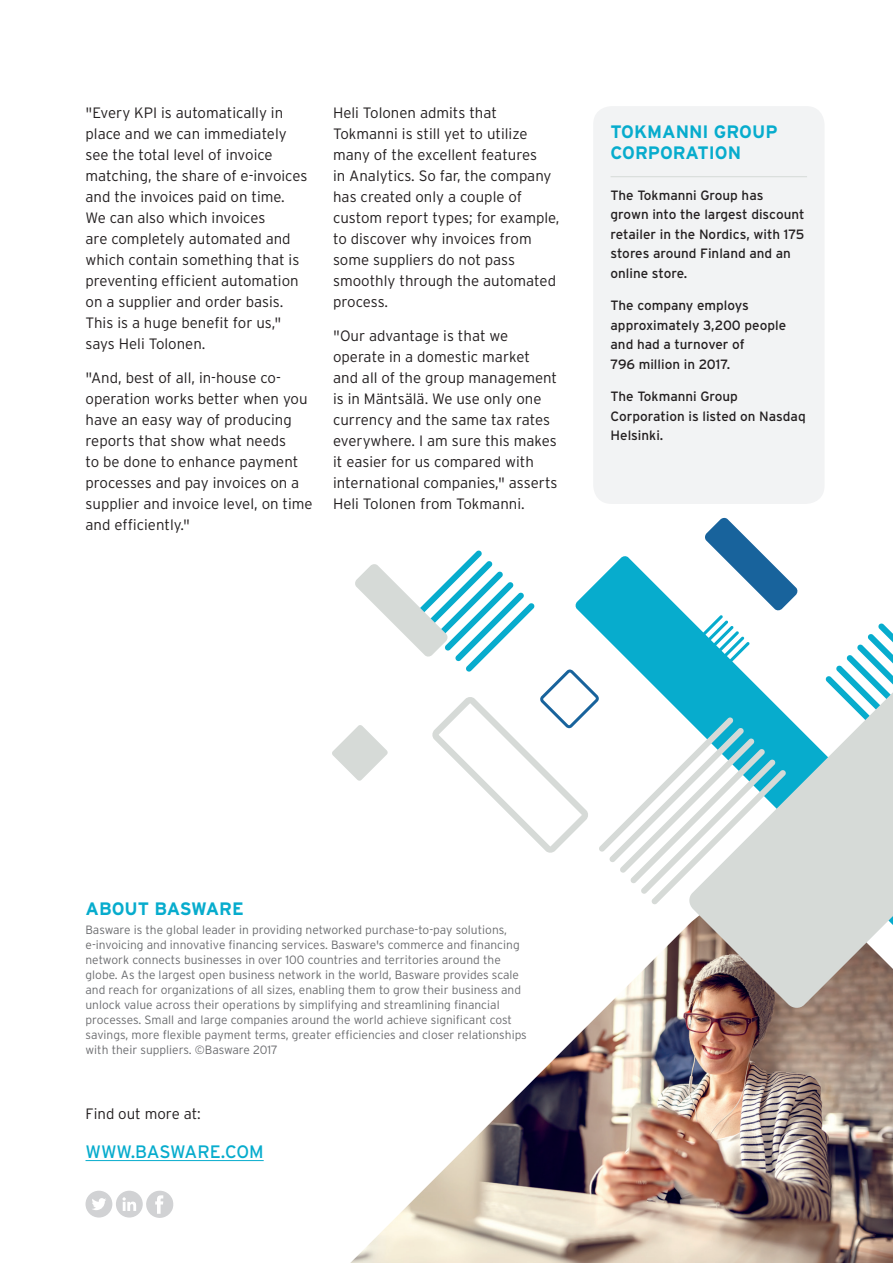
<style>
.page{position:relative;width:893px;height:1263px;background:#fff}
.page>*{position:absolute;margin:0;border:0;box-sizing:border-box;transform-origin:0 0}
.t1{font:700 18px/21px "Interstate";color:#07accd}
.t2{font:18px "Interstate";letter-spacing:-.005em;color:#07accd}
.t3{font:300 15px/21px "Interstate";color:#231f20}
.t4{font:13.5px/19.5px "Interstate";color:#231f20}
.t5{font:300 12px/15px "Interstate";color:#6c6d70}
</style>
<div class="page">
<img style="left:350px;top:950px;width:543px;height:313px">
<div style="left:593px;top:106px;width:231px;height:398px;background:#f2f3f4;border-radius:18px"></div>
<hr style="left:610px;top:176px;width:197px;height:1px;background:#d6dad7">
<hr style="left:86px;top:1160px;width:178px;height:1px;background:#07accd">
<div style="left:86px;top:1191px;width:26px;height:26px;background:#d1d2d4;border-radius:50%"></div>
<svg style="left:92px;top:1198px;width:14px;height:12px"></svg>
<div style="left:116px;top:1191px;width:27px;height:26px;background:#d1d2d4;border-radius:50%"></div>
<svg style="left:122px;top:1197px;width:14px;height:14px"></svg>
<svg style="left:146px;top:1191px;width:28px;height:27px"></svg>
<svg style="left:332px;top:517px;width:437px;height:388px"></svg>
<svg style="left:688px;top:560px;width:205px;height:448px"></svg>
<p class="t3" style="left:86px;top:102px;width:223px">"Every KPI is automatically in place and we can immediately see the total level of invoice matching, the share of e-invoices and the invoices paid on time.<br>We can also which invoices<br>are completely automated and which contain something that is preventing efficient automation on a supplier and order basis.<br>This is a huge benefit for us," says Heli Tolonen.</p>
<p class="t3" style="left:86px;top:367px;width:229px">"And, best of all, in-house co&shy;operation works better when you have an easy way of producing reports that show what needs<br>to be done to enhance payment processes and pay invoices on a supplier and invoice level, on time and efficiently."</p>
<p class="t3" style="left:333px;top:102px;width:228px">Heli Tolonen admits that<br>Tokmanni is still yet to utilize many of the excellent features<br>in Analytics. So far, the company has created only a couple of custom report types; for example, to discover why invoices from some suppliers do not pass smoothly through the automated process.</p>
<p class="t3" style="left:333px;top:325px;width:226px">"Our advantage is that we operate in a domestic market and all of the group management is in Mäntsälä. We use only one currency and the same tax rates everywhere. I am sure this makes it easier for us compared with international companies," asserts<br>Heli Tolonen from Tokmanni.</p>
<p class="t1" style="left:610px;top:121px;width:169px">TOKMANNI GROUP<br>CORPORATION</p>
<p class="t4" style="left:610px;top:185px;width:195px">The Tokmanni Group has grown into the largest discount retailer in the Nordics, with 175 stores around Finland and an online store.</p>
<p class="t4" style="left:610px;top:296px;width:177px">The company employs approximately 3,200 people and had a turnover of<br>796 million in 2017.</p>
<p class="t4" style="left:610px;top:387px;width:197px">The Tokmanni Group<br>Corporation is listed on Nasdaq<br>Helsinki.</p>
<p class="t1" style="left:86px;top:898px;width:160px">ABOUT BASWARE</p>
<p class="t5" style="left:86px;top:922px;width:443px">Basware is the global leader in providing networked purchase-to-pay solutions, e-invoicing and innovative financing services. Basware's commerce and financing network connects businesses in over 100 countries and territories around the globe. As the largest open business network in the world, Basware provides scale and reach for organizations of all sizes, enabling them to grow their business and unlock value across their operations by simplifying and streamlining financial processes. Small and large companies around the world achieve significant cost savings, more flexible payment terms, greater efficiencies and closer relationships with their suppliers. ©Basware 2017</p>
<p class="t3" style="left:86px;top:1103px;width:117px">Find out more at:</p>
<p class="t2" style="left:86px;top:1142px;width:180px">WWW.BASWARE.COM</p>
</div>
